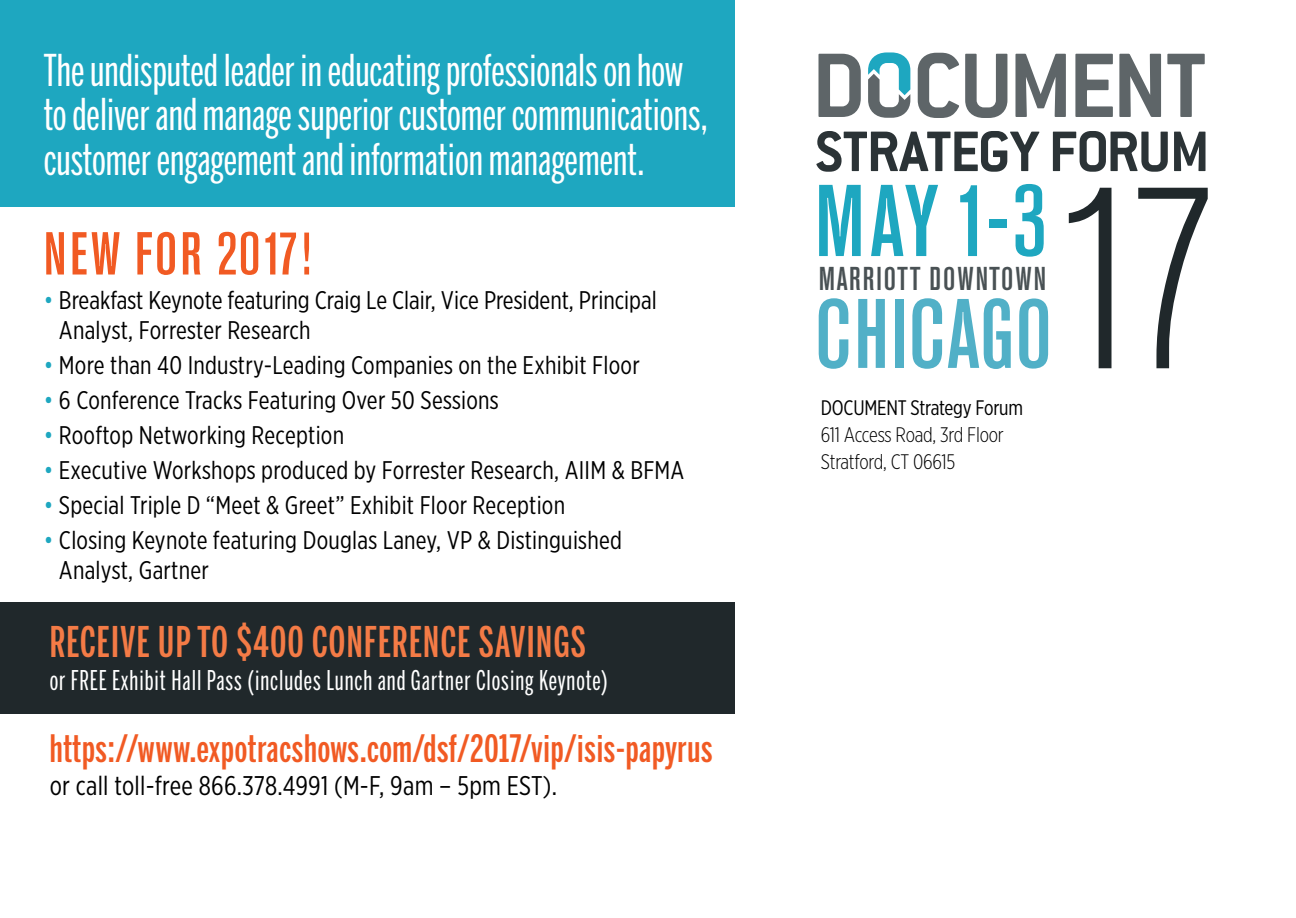
<style>
.page{position:relative;width:1296px;height:918px;background:#fff}
.page>*{position:absolute;margin:0;border:0;box-sizing:border-box;transform-origin:0 0}
.t1{font:300 condensed 257.1px "Akzidenz Grotesk BE";color:#20282b}
.t2{font:500 condensed 100.8px "Akzidenz Grotesk BE";color:#1ea7c0}
.t3{font:500 condensed 97.5px "Akzidenz Grotesk BE";letter-spacing:.015em;color:#51b0c7}
.t4{font:500 condensed 60px "Akzidenz Grotesk BE";letter-spacing:.04em;color:#f15a23}
.t5{font:43.5px/45px "Benton Sans Extra Compressed";color:#fff}
.t6{font:500 42px "Benton Sans Extra Compressed";letter-spacing:.035em;color:#f47b46}
.t7{font:500 37.5px "Benton Sans Extra Compressed";letter-spacing:.02em;color:#f15a23}
.t8{font:500 condensed 32.7px "Akzidenz Grotesk BE";letter-spacing:.06em;color:#495154}
.t9{font:27px "Benton Sans Extra Compressed";letter-spacing:.035em;color:#fff}
.t10{font:27px "Gotham X Narrow";letter-spacing:.01em;color:#000}
.t11{font:25.5px/30px "Gotham X Narrow";letter-spacing:.01em;color:#000}
.t12{font:300 21px/27px "Gotham X Narrow";letter-spacing:-.01em;color:#000}
.t13{font:21px "Gotham X Narrow";letter-spacing:-.01em;color:#000}
.s1{color:#1ea7c0}
</style>
<div class="page">
<div style="left:0;top:0;width:735px;height:206px;background:#1ea7c0"></div>
<div style="left:0;top:602px;width:735px;height:112px;background:#20282b"></div>
<svg style="left:816px;top:131px;width:390px;height:41px"></svg>
<svg style="left:819px;top:52px;width:386px;height:66px"></svg>
<h3 class="t5" style="left:44px;top:46px;width:666px">The undisputed leader in educating professionals on how to deliver and manage superior customer communications, customer engagement and information management.</h3>
<h3 class="t4" style="left:44px;top:221px;width:269px">NEW FOR 2017!</h3>
<p class="t11" style="left:59px;top:285px;width:599px;text-indent:-15px"><span class="s1">•</span> Breakfast Keynote featuring Craig Le Clair, Vice President, Principal<br>Analyst, Forrester Research</p>
<p class="t11" style="left:44px;top:350px;width:597px"><span class="s1">•</span> More than 40 Industry-Leading Companies on the Exhibit Floor</p>
<p class="t11" style="left:44px;top:385px;width:457px"><span class="s1">•</span> 6 Conference Tracks Featuring Over 50 Sessions</p>
<p class="t11" style="left:44px;top:420px;width:302px"><span class="s1">•</span> Rooftop Networking Reception</p>
<p class="t11" style="left:44px;top:454px;width:642px"><span class="s1">•</span> Executive Workshops produced by Forrester Research, AIIM &amp; BFMA</p>
<p class="t11" style="left:44px;top:489px;width:523px"><span class="s1">•</span> Special Triple D “Meet &amp; Greet” Exhibit Floor Reception</p>
<p class="t11" style="left:59px;top:524px;width:565px;text-indent:-15px"><span class="s1">•</span> Closing Keynote featuring Douglas Laney, VP &amp; Distinguished<br>Analyst, Gartner</p>
<h3 class="t6" style="left:50px;top:616px;width:537px">RECEIVE UP TO $400 CONFERENCE SAVINGS</h3>
<p class="t9" style="left:50px;top:664px;width:559px">or FREE Exhibit Hall Pass (includes Lunch and Gartner Closing Keynote)</p>
<h3 class="t7" style="left:50px;top:725px;width:664px">https://www.expotracshows.com/dsf/2017/vip/isis-papyrus</h3>
<p class="t10" style="left:50px;top:769px;width:509px">or call toll-free 866.378.4991 (M-F, 9am – 5pm EST).</p>
<h2 class="t2" style="left:815px;top:166px;width:235px">MAY 1-3</h2>
<p class="t8" style="left:819px;top:260px;width:229px">MARRIOTT DOWNTOWN</p>
<h3 class="t3" style="left:815px;top:280px;width:239px">CHICAGO</h3>
<p class="t13" style="left:821px;top:395px;width:204px">DOCUMENT Strategy Forum</p>
<p class="t12" style="left:821px;top:421px;width:185px">611 Access Road, 3rd Floor<br>Stratford, CT 06615</p>
<h1 class="t1" style="left:1056px;top:142px;width:163px">17</h1>
</div>
